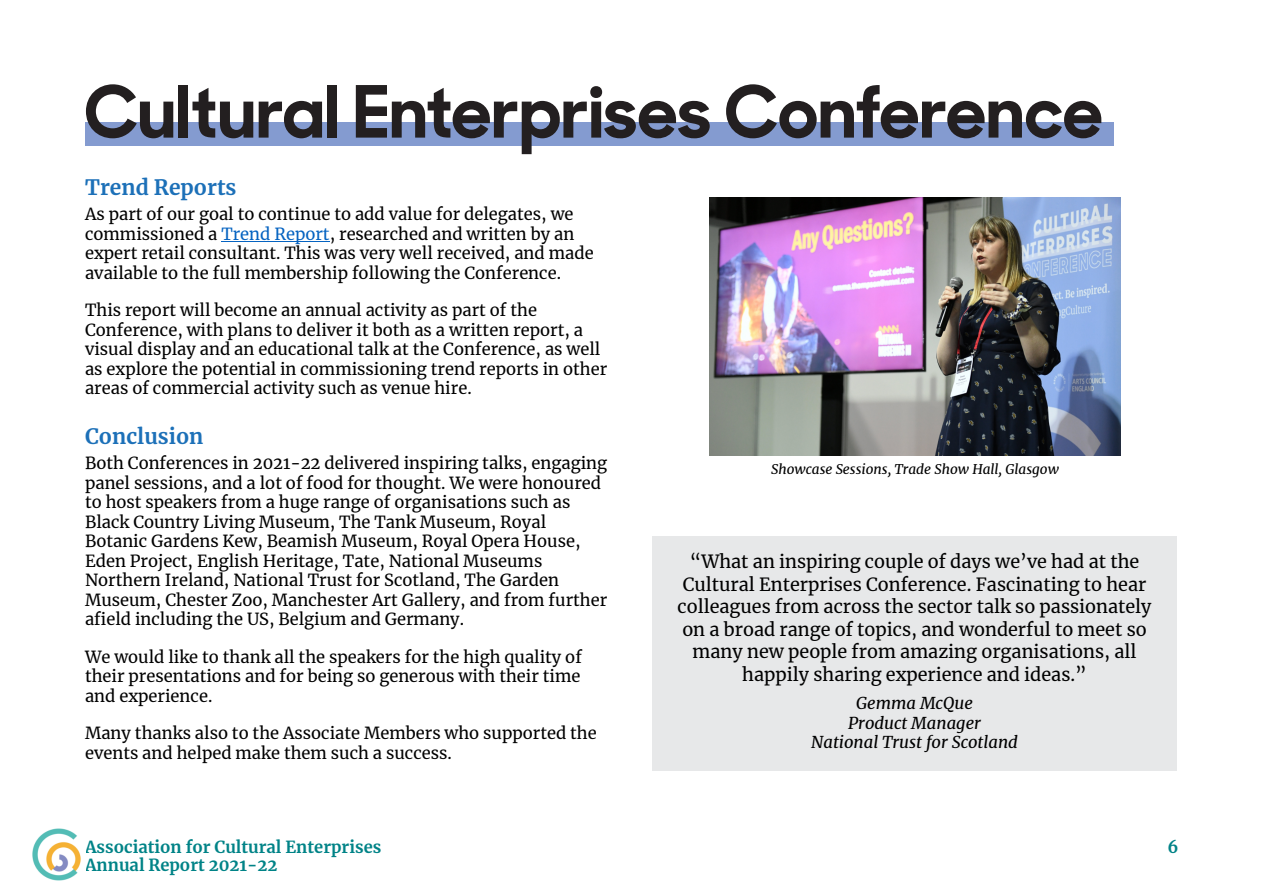
<style>
.page{position:relative;width:1263px;height:893px;background:#fff}
.page>*{position:absolute;margin:0;border:0;box-sizing:border-box;transform-origin:0 0}
.t1{font:700 72px "Sharp Sans Display No 1";color:#231f20}
.t2{font:700 21px "Merriweather";color:#1c70b8}
.t3{font:18px/22.5px "Merriweather";color:#000;text-align:center}
.t4{font:16.5px/19.5px "Merriweather";color:#000}
.t5{font:700 16.5px/18px "Merriweather";color:#008387}
.t6{font:italic 16.5px/19.5px "Merriweather";color:#000;text-align:center}
.t7{font:italic 13.5px "Merriweather";color:#000}
.s1{color:#0563c1}
</style>
<div class="page">
<div style="left:85px;top:123px;width:1029px;height:23px;background:#849bd0"></div>
<hr style="left:221px;top:241px;width:109px;height:1px;background:#0563c1">
<div style="left:652px;top:536px;width:525px;height:234px;background:#e7e8e9"></div>
<img style="left:709px;top:197px;width:412px;height:258px">
<img style="left:32px;top:828px;width:49px;height:53px">
<h1 class="t1" style="left:84px;top:84px;width:1020px">Cultural Enterprises Conference</h1>
<p class="t2" style="left:85px;top:174px;width:153px">Trend Reports</p>
<p class="t4" style="left:85px;top:205px;width:510px">As part of our goal to continue to add value for delegates, we commissioned a <span class="s1">Trend Report</span>, researched and written by an expert retail consultant. This was very well received, and made available to the full membership following the Conference.</p>
<p class="t4" style="left:85px;top:301px;width:524px">This report will become an annual activity as part of the Conference, with plans to deliver it both as a written report, a visual display and an educational talk at the Conference, as well as explore the potential in commissioning trend reports in other areas of commercial activity such as venue hire.</p>
<p class="t2" style="left:85px;top:423px;width:120px">Conclusion</p>
<p class="t4" style="left:85px;top:454px;width:524px">Both Conferences in 2021-22 delivered inspiring talks, engaging panel sessions, and a lot of food for thought. We were honoured to host speakers from a huge range of organisations such as Black Country Living Museum, The Tank Museum, Royal Botanic Gardens Kew, Beamish Museum, Royal Opera House, Eden Project, English Heritage, Tate, National Museums Northern Ireland, National Trust for Scotland, The Garden Museum, Chester Zoo, Manchester Art Gallery, and from further afield including the US, Belgium and Germany.</p>
<p class="t4" style="left:85px;top:647px;width:498px;text-align:justify">We would like to thank all the speakers for the high quality of their presentations and for being so generous with their time and experience.</p>
<p class="t4" style="left:85px;top:724px;width:513px">Many thanks also to the Associate Members who supported the events and helped make them such a success.</p>
<p class="t7" style="left:771px;top:461px;width:289px">Showcase Sessions, Trade Show Hall, Glasgow</p>
<p class="t3" style="left:677px;top:551px;width:476px">“What an inspiring couple of days we’ve had at the Cultural Enterprises Conference. Fascinating to hear colleagues from across the sector talk so passionately on a broad range of topics, and wonderful to meet so many new people from amazing organisations, all happily sharing experience and ideas.”</p>
<p class="t6" style="left:811px;top:694px;width:208px">Gemma McQue<br>Product Manager<br>National Trust for Scotland</p>
<p class="t5" style="left:85px;top:838px;width:298px">Association for Cultural Enterprises<br>Annual Report 2021-22</p>
<p class="t5" style="left:1167px;top:838px;width:13px">6</p>
</div>
